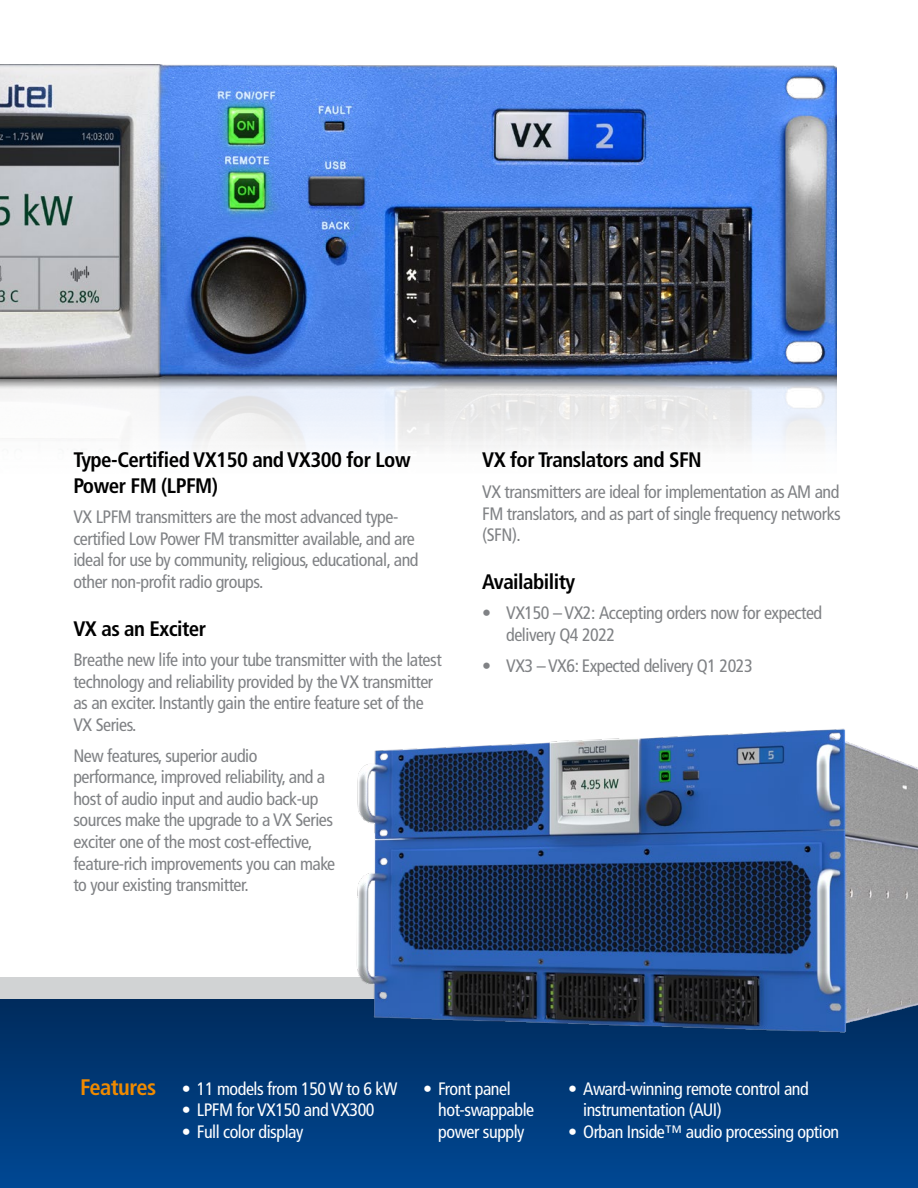
<style>
.page{position:relative;width:918px;height:1188px;background:#fff}
.page>*{position:absolute;margin:0;border:0;box-sizing:border-box;transform-origin:0 0}
.t1{font:700 condensed 22.5px "Frutiger";letter-spacing:-.025em;color:#ef8a00}
.t2{font:700 condensed 21px/25.2px "Frutiger";letter-spacing:-.025em;color:#000}
.t3{font:condensed 18px/21.6px "Frutiger";letter-spacing:-.025em;color:#808285}
.t4{font:condensed 18px/21.6px "Frutiger";letter-spacing:-.025em;color:#fff}
</style>
<div class="page">
<img style="left:0;top:64px;width:837px;height:384px">
<div style="left:0;top:977px;width:918px;height:22px;background:#d1d3d4"></div>
<div style="left:0;top:999px;width:918px;height:189px;background:linear-gradient(to bottom,#002b5c,#004894)"></div>
<img style="left:354px;top:728px;width:564px;height:308px">
<p class="t2" style="left:73px;top:447px;width:339px">Type-Certified VX150 and VX300 for Low<br>Power FM (LPFM)</p>
<p class="t3" style="left:73px;top:506px;width:347px">VX LPFM transmitters are the most advanced type&shy;certified Low Power FM transmitter available, and are ideal for use by community, religious, educational, and other non-profit radio groups.</p>
<p class="t2" style="left:73px;top:616px;width:134px">VX as an Exciter</p>
<p class="t3" style="left:73px;top:649px;width:370px">Breathe new life into your tube transmitter with the latest technology and reliability provided by the VX transmitter as an exciter. Instantly gain the entire feature set of the VX Series.</p>
<p class="t3" style="left:73px;top:745px;width:263px">New features, superior audio performance, improved reliability, and a host of audio input and audio back-up sources make the upgrade to a VX Series exciter one of the most cost-effective, feature-rich improvements you can make to your existing transmitter.</p>
<p class="t2" style="left:482px;top:447px;width:221px">VX for Translators and SFN</p>
<p class="t3" style="left:482px;top:481px;width:360px;text-align:justify">VX transmitters are ideal for implementation as AM and FM translators, and as part of single frequency networks (SFN).</p>
<p class="t2" style="left:482px;top:569px;width:95px">Availability</p>
<p class="t3" style="left:506px;top:602px;width:318px;text-indent:-24px">• VX150 – VX2: Accepting orders now for expected delivery Q4 2022</p>
<p class="t3" style="left:482px;top:655px;width:272px">• VX3 – VX6: Expected delivery Q1 2023</p>
<p class="t1" style="left:80px;top:1074px;width:78px">Features</p>
<p class="t4" style="left:182px;top:1078px;width:217px">• 11 models from 150 W to 6 kW</p>
<p class="t4" style="left:182px;top:1099px;width:194px">• LPFM for VX150 and VX300</p>
<p class="t4" style="left:182px;top:1121px;width:123px">• Full color display</p>
<p class="t4" style="left:438px;top:1078px;width:97px;text-indent:-15px">• Front panel hot-swappable power supply</p>
<p class="t4" style="left:583px;top:1078px;width:227px;text-indent:-15px">• Award-winning remote control and instrumentation (AUI)</p>
<p class="t4" style="left:568px;top:1121px;width:273px">• Orban Inside™ audio processing option</p>
</div>
